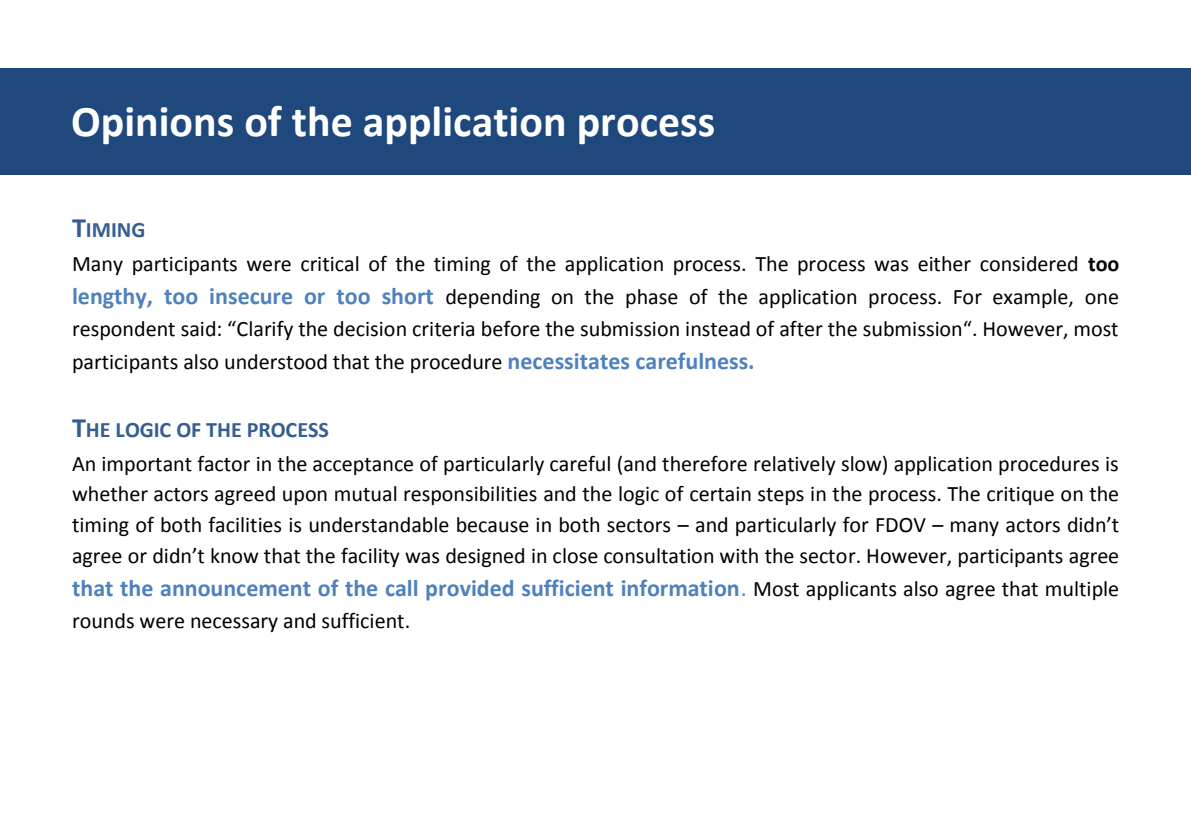
<style>
.page{position:relative;width:1191px;height:840px;background:#fff}
.page>*{position:absolute;margin:0;border:0;box-sizing:border-box;transform-origin:0 0}
.t1{font:700 44px "Calibri";color:#fff}
.t2{font:700 24px "Calibri";color:#4f81bd}
.t3{font:22px/32.8px "Calibri";color:#000}
.s1{font-weight:700;font-size:28px;color:#365f91}
.s2{font-weight:700;color:#365f91}
.s3{font-weight:700}
.s4{font-weight:700;font-size:24px;color:#4f81bd}
.s5{font-weight:400}
.s6{font-weight:400;font-size:22px;color:#000}
</style>
<div class="page">
<div style="left:0;top:68px;width:1191px;height:107px;background:#1f497d"></div>
<h1 class="t1" style="left:71px;top:93px;width:645px">Opinions of the application process</h1>
<p class="t3" style="left:72px;top:214px;width:1049px"><span class="s1">T</span><span class="s2">IMING<br></span>Many participants were critical of the timing of the application process. The process was either considered <span class="s3">too </span><span class="s4">lengthy, too insecure or too short</span> depending on the phase of the application process. For example, one respondent said: “Clarify the decision criteria before the submission instead of after the submission“. However, most participants also understood that the procedure <span class="s4">necessitates carefulness.</span></p>
<p class="t3" style="left:72px;top:413px;width:1048px;line-height:33.4px"><span class="s1">T</span><span class="s2">HE LOGIC OF THE PROCESS<br></span>An important factor in the acceptance of particularly careful (and therefore relatively slow) application procedures is</p>
<p class="t3" style="left:72px;top:478px;width:1048px;line-height:31px;text-align:justify">whether actors agreed upon mutual responsibilities and the logic of certain steps in the process. The critique on the timing of both facilities is understandable because in both sectors – and particularly for FDOV – many actors didn’t agree or didn’t know that the facility was designed in close consultation with the sector. However, participants agree</p>
<p class="t2" style="left:72px;top:572px;width:1048px">that the announcement of the call provided sufficient information<span class="s5">.</span> <span class="s6">Most applicants also agree that multiple</span></p>
<p class="t3" style="left:72px;top:604px;width:340px">rounds were necessary and sufficient.</p>
</div>
